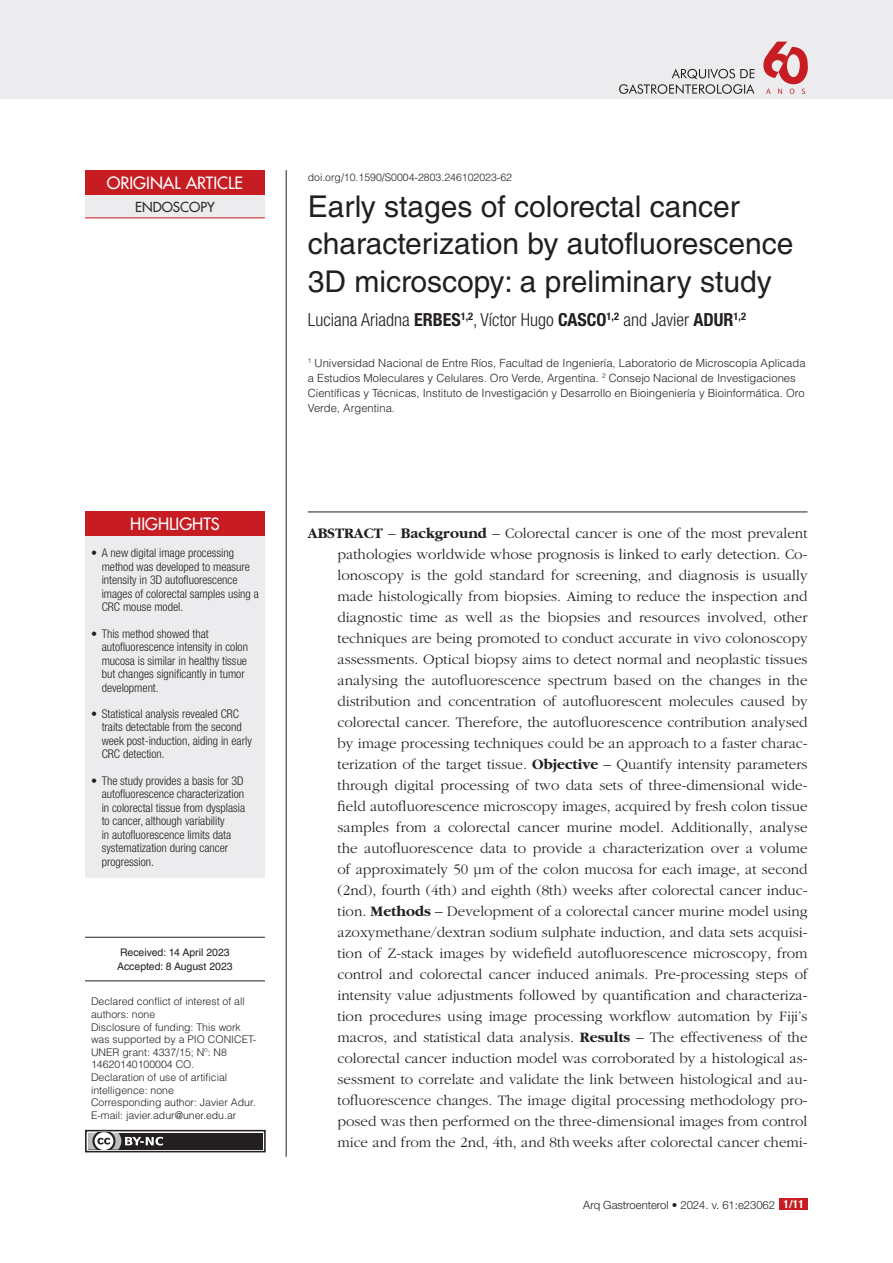
<style>
.page{position:relative;width:893px;height:1263px;background:#fff}
.page>*{position:absolute;margin:0;border:0;box-sizing:border-box;transform-origin:0 0}
.Titulo{font:30px/37.5px "Helvetica LT Std";color:#231f20}
.Autores{font:300 condensed 18px "Helvetica Neue LT Pro";color:#231f20}
.Vinheta{font:16.5px "Futura";color:#fff}
.Body_Abstract{font:300 15px/21px "Garamond";color:#231f20;text-align:justify}
.Sub_V{font:13.5px "Futura";color:#302a28}
.Body_Tabela{font:300 condensed 12px/13.5px "Helvetica Neue LT Pro";color:#231f20}
.Credit_Titulo{font:300 11.25px/15px "Helvetica LT Std";color:#231f20}
.Body_Text{font:300 11.25px "Helvetica Neue LT Pro";color:#231f20}
.Credito_Sfio{font:300 10.5px/12.6px "Helvetica LT Std";color:#231f20}
.Data{font:10.5px "Helvetica LT Std";color:#231f20}
.Doi{font:300 10.5px "Helvetica LT Std";color:#231f20}
.s1{font-weight:700}
.s2{font-weight:700;font-stretch:condensed;color:#fff}
</style>
<div class="page">
<hr style="left:286px;top:170px;width:1px;height:987px;background:#231f20">
<div style="left:0;top:0;width:893px;height:99px;background:#ececee"></div>
<svg style="left:619px;top:69px;width:135px;height:25px"></svg>
<svg style="left:763px;top:42px;width:45px;height:52px"></svg>
<div style="left:779px;top:1198px;width:29px;height:12px;background:#c61c22"></div>
<div style="left:85px;top:1130px;width:181px;height:22px;border:2px solid #231f20"></div>
<div style="left:88px;top:1133px;width:175px;height:16px;background:#231f20"></div>
<svg style="left:88px;top:1133px;width:75px;height:16px"></svg>
<div style="left:85px;top:511px;width:180px;height:25px;background:#c61c22"></div>
<div style="left:85px;top:536px;width:180px;height:342px;background:#ececee"></div>
<hr style="left:308px;top:512px;width:499px;height:1px;background:#231f20">
<hr style="left:85px;top:937px;width:180px;height:1px;background:#231f20">
<hr style="left:85px;top:980px;width:180px;height:1px;background:#231f20">
<div style="left:85px;top:170px;width:180px;height:25px;background:#c61c22"></div>
<div style="left:85px;top:195px;width:180px;height:23px;background:#ececee"></div>
<hr style="left:85px;top:218px;width:180px;height:1px;background:#c61c22">
<p class="Vinheta" style="left:107px;top:172px;width:138px">ORIGINAL ARTICLE</p>
<p class="Sub_V" style="left:135px;top:198px;width:81px">ENDOSCOPY</p>
<p class="Vinheta" style="left:130px;top:514px;width:91px">HIGHLIGHTS</p>
<p class="Body_Tabela" style="left:102px;top:546px;width:159px;text-indent:-11px">• A new digital image processing method was developed to measure intensity in 3D autofluorescence images of colorectal samples using a<br>CRC mouse model.</p>
<p class="Body_Tabela" style="left:102px;top:627px;width:148px;text-indent:-11px">• This method showed that autofluorescence intensity in colon mucosa is similar in healthy tissue but changes significantly in tumor development.</p>
<p class="Body_Tabela" style="left:102px;top:707px;width:152px;text-indent:-11px">• Statistical analysis revealed CRC traits detectable from the second week post-induction, aiding in early<br>CRC detection.</p>
<p class="Body_Tabela" style="left:102px;top:774px;width:145px;text-indent:-11px">• The study provides a basis for 3D autofluorescence characterization in colorectal tissue from dysplasia to cancer, although variability<br>in autofluorescence limits data systematization during cancer progression.</p>
<p class="Data" style="left:120px;top:946px;width:111px">Received: 14 April 2023</p>
<p class="Data" style="left:117px;top:960px;width:117px">Accepted: 8 August 2023</p>
<p class="Credito_Sfio" style="left:91px;top:995px;width:155px">Declared conflict of interest of all authors: none</p>
<p class="Credito_Sfio" style="left:91px;top:1020px;width:167px">Disclosure of funding: This work was supported by a PIO CONICET-<br>UNER grant: 4337/15; Nº: N8<br>14620140100004 CO.</p>
<p class="Credito_Sfio" style="left:91px;top:1071px;width:138px">Declaration of use of artificial intelligence: none</p>
<p class="Credito_Sfio" style="left:91px;top:1096px;width:166px">Corresponding author: Javier Adur.<br>E-mail: javier.adur@uner.edu.ar</p>
<p class="Doi" style="left:308px;top:170px;width:206px">doi.org/10.1590/S0004-2803.246102023-62</p>
<p class="Titulo" style="left:308px;top:187px;width:487px">Early stages of colorectal cancer characterization by autofluorescence<br>3D microscopy: a preliminary study</p>
<p class="Autores" style="left:308px;top:309px;width:440px">Luciana Ariadna <span class="s1">ERBES</span><sup>1,2</sup>, Víctor Hugo <span class="s1">CASCO</span><sup>1,2</sup> and Javier <span class="s1">ADUR</span><sup>1,2</sup></p>
<p class="Credit_Titulo" style="left:308px;top:355px;width:499px"><sup>1</sup> Universidad Nacional de Entre Ríos, Facultad de Ingeniería, Laboratorio de Microscopía Aplicada a Estudios Moleculares y Celulares. Oro Verde, Argentina. <sup>2</sup> Consejo Nacional de Investigaciones Científicas y Técnicas, Instituto de Investigación y Desarrollo en Bioingeniería y Bioinformática. Oro Verde, Argentina.</p>
<p class="Body_Abstract" style="left:338px;top:522px;width:472px;text-indent:-30px"><span class="s1">ABSTRACT</span> – <span class="s1">Background</span> – Colorectal cancer is one of the most prevalent pathologies worldwide whose prognosis is linked to early detection. Co&shy;lonoscopy is the gold standard for screening, and diagnosis is usually made histologically from biopsies. Aiming to reduce the inspection and diagnostic time as well as the biopsies and resources involved, other techniques are being promoted to conduct accurate in vivo colonoscopy assessments. Optical biopsy aims to detect normal and neoplastic tissues analysing the autofluorescence spectrum based on the changes in the distribution and concentration of autofluorescent molecules caused by colorectal cancer. Therefore, the autofluorescence contribution analysed by image processing techniques could be an approach to a faster charac&shy;terization of the target tissue. <span class="s1">Objective</span> – Quantify intensity parameters through digital processing of two data sets of three-dimensional wide&shy;field autofluorescence microscopy images, acquired by fresh colon tissue samples from a colorectal cancer murine model. Additionally, analyse the autofluorescence data to provide a characterization over a volume of approximately 50 µm of the colon mucosa for each image, at second (2nd), fourth (4th) and eighth (8th) weeks after colorectal cancer induc&shy;tion. <span class="s1">Methods</span> – Development of a colorectal cancer murine model using azoxymethane/dextran sodium sulphate induction, and data sets acquisi&shy;tion of Z-stack images by widefield autofluorescence microscopy, from control and colorectal cancer induced animals. Pre-processing steps of intensity value adjustments followed by quantification and characteriza&shy;tion procedures using image processing workflow automation by Fiji’s macros, and statistical data analysis. <span class="s1">Results</span> – The effectiveness of the colorectal cancer induction model was corroborated by a histological as&shy;sessment to correlate and validate the link between histological and au&shy;tofluorescence changes. The image digital processing methodology pro&shy;posed was then performed on the three-dimensional images from control mice and from the 2nd, 4th, and 8th weeks after colorectal cancer chemi-</p>
<p class="Body_Text" style="left:583px;top:1198px;width:222px">Arq Gastroenterol • 2024. v. 61:e23062 <span class="s2">1/11</span></p>
</div>
